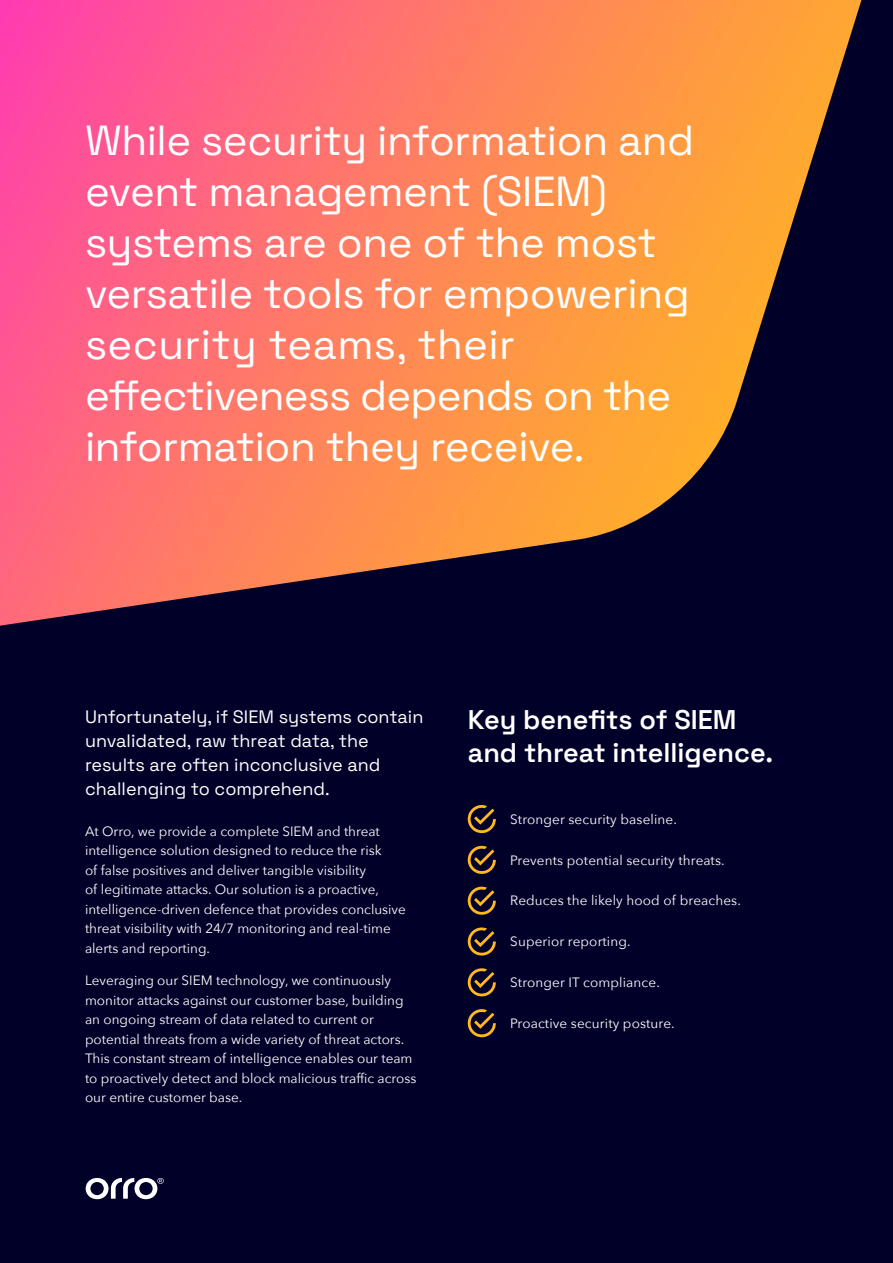
<style>
.page{position:relative;width:893px;height:1263px;background:#000029}
.page>*{position:absolute;margin:0;border:0;box-sizing:border-box;transform-origin:0 0}
.t1{font:42px/51px "Space Grotesk";letter-spacing:-.01em;color:#fff}
.t2{font:600 27px/32.4px "Space Grotesk";color:#fff}
.t3{font:18px/24px "Space Grotesk";color:#fff}
.t4{font:13.5px/19.5px "Avenir Next";color:#fff}
</style>
<div class="page">
<svg style="left:86px;top:1178px;width:78px;height:21px"></svg>
<svg style="left:0;top:0;width:861px;height:626px"></svg>
<svg style="left:468px;top:846px;width:28px;height:28px"></svg>
<svg style="left:468px;top:968px;width:28px;height:28px"></svg>
<svg style="left:468px;top:805px;width:28px;height:28px"></svg>
<svg style="left:468px;top:887px;width:28px;height:28px"></svg>
<svg style="left:468px;top:927px;width:28px;height:28px"></svg>
<svg style="left:468px;top:1009px;width:28px;height:28px"></svg>
<h1 class="t1" style="left:85px;top:113px;width:611px">While security information and event management (SIEM) systems are one of the most versatile tools for empowering security teams, their effectiveness depends on the information they receive.</h1>
<h3 class="t3" style="left:85px;top:704px;width:340px">Unfortunately, if SIEM systems contain unvalidated, raw threat data, the results are often inconclusive and challenging to comprehend.</h3>
<p class="t4" style="left:85px;top:821px;width:322px">At Orro, we provide a complete SIEM and threat intelligence solution designed to reduce the risk<br>of false positives and deliver tangible visibility<br>of legitimate attacks. Our solution is a proactive, intelligence-driven defence that provides conclusive threat visibility with 24/7 monitoring and real-time alerts and reporting.</p>
<p class="t4" style="left:85px;top:970px;width:333px">Leveraging our SIEM technology, we continuously monitor attacks against our customer base, building an ongoing stream of data related to current or potential threats from a wide variety of threat actors.<br>This constant stream of intelligence enables our team to proactively detect and block malicious traffic across our entire customer base.</p>
<h2 class="t2" style="left:468px;top:702px;width:307px">Key benefits of SIEM and threat intelligence.</h2>
<p class="t4" style="left:510px;top:809px;width:168px">Stronger security baseline.</p>
<p class="t4" style="left:510px;top:850px;width:216px">Prevents potential security threats.</p>
<p class="t4" style="left:510px;top:890px;width:232px">Reduces the likely hood of breaches.</p>
<p class="t4" style="left:510px;top:931px;width:122px">Superior reporting.</p>
<p class="t4" style="left:510px;top:972px;width:151px">Stronger IT compliance.</p>
<p class="t4" style="left:510px;top:1013px;width:166px">Proactive security posture.</p>
</div>
